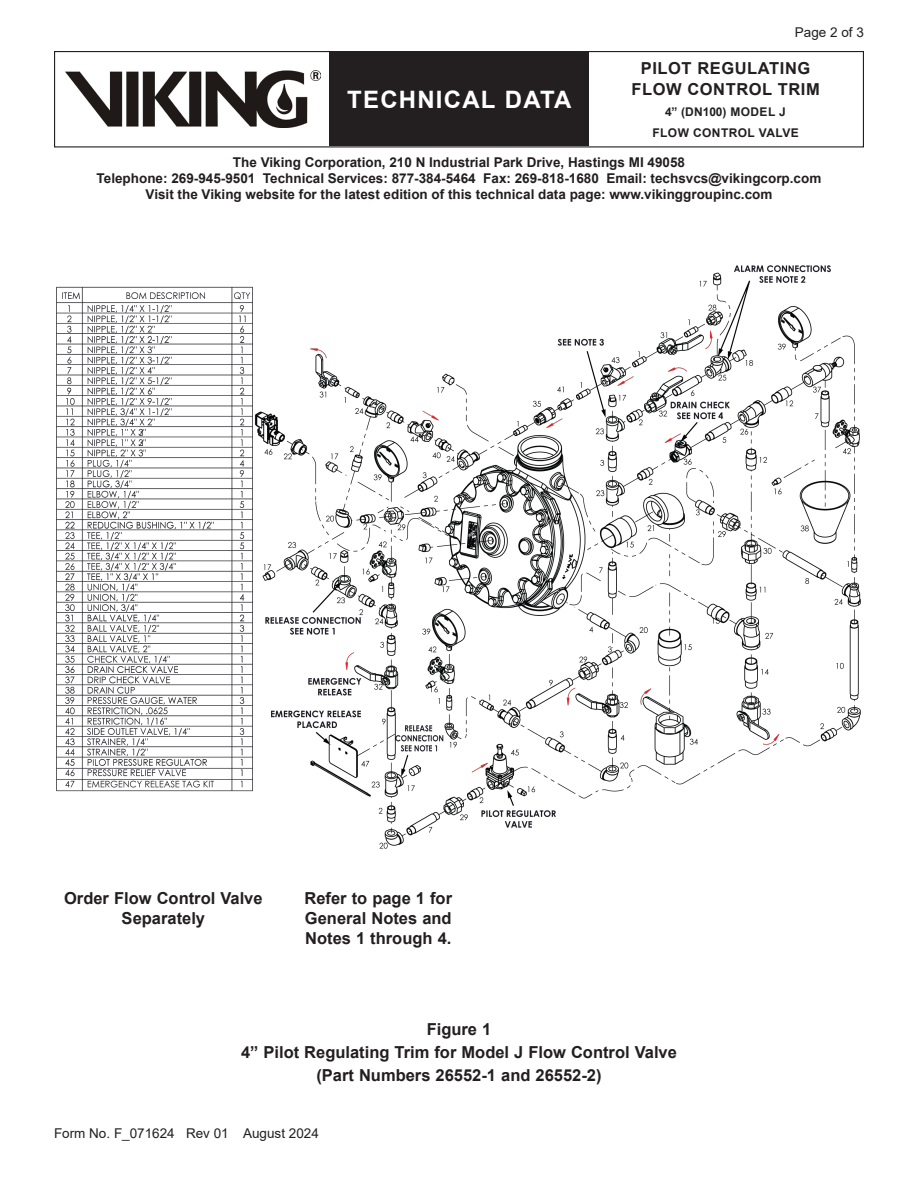
<style>
.page{position:relative;width:918px;height:1188px;background:#fff}
.page>*{position:absolute;margin:0;border:0;box-sizing:border-box;transform-origin:0 0}
.t1{font:700 24px "Arial";letter-spacing:.05em;color:#fff}
.Figure_Title{font:700 16.5px/19.8px "Arial";color:#231f20;text-align:center}
.Figure_Title-2{font:700 16.5px/21.1px "Arial";letter-spacing:.035em;color:#231f20;text-align:center}
.t2{font:700 13.5px/16.2px "Arial";color:#231f20;text-align:center}
.t3{font:13.5px "Arial";color:#231f20}
.t4{font:700 12px/21.1px "Arial";letter-spacing:.035em;color:#231f20;text-align:center}
</style>
<div class="page">
<div style="left:54px;top:51px;width:810px;height:96px;border:1px solid #231f20"></div>
<div style="left:329px;top:52px;width:260px;height:94px;background:#231f20"></div>
<img style="left:65px;top:70px;width:256px;height:57px">
<img style="left:57px;top:265px;width:804px;height:584px">
<p class="t3" style="left:795px;top:23px;width:71px">Page 2 of 3</p>
<p class="Figure_Title-2" style="left:631px;top:57px;width:190px">PILOT REGULATING<br>FLOW CONTROL TRIM</p>
<p class="t4" style="left:652px;top:101px;width:148px">4” (DN100) MODEL J<br>FLOW CONTROL VALVE</p>
<p class="t2" style="left:97px;top:154px;width:726px">The Viking Corporation, 210 N Industrial Park Drive, Hastings MI 49058<br>Telephone: 269-945-9501 Technical Services: 877-384-5464 Fax: 269-818-1680 Email: techsvcs@vikingcorp.com<br>Visit the Viking website for the latest edition of this technical data page: www.vikinggroupinc.com</p>
<h1 class="t1" style="left:347px;top:83px;width:226px">TECHNICAL DATA</h1>
<p class="Figure_Title" style="left:64px;top:889px;width:200px">Order Flow Control Valve<br>Separately</p>
<p class="Figure_Title" style="left:305px;top:889px;width:149px;text-align:justify">Refer to page 1 for General Notes and Notes 1 through 4.</p>
<p class="Figure_Title" style="left:427px;top:1019px;width:66px">Figure 1</p>
<p class="Figure_Title" style="left:241px;top:1042px;width:437px">4” Pilot Regulating Trim for Model J Flow Control Valve</p>
<p class="Figure_Title" style="left:316px;top:1065px;width:287px">(Part Numbers 26552-1 and 26552-2)</p>
<p class="t3" style="left:54px;top:1124px;width:266px">Form No. F_071624 Rev 01 August 2024</p>
</div>
